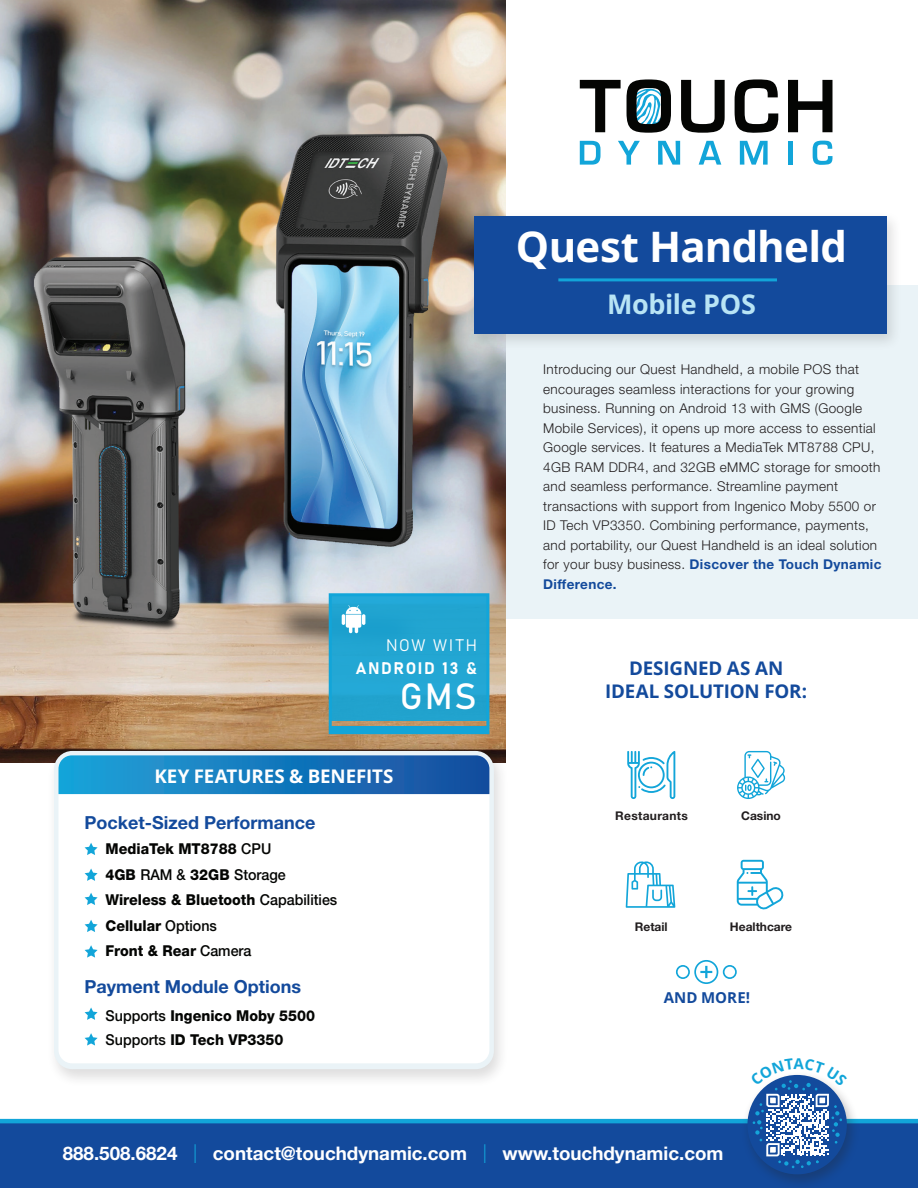
<style>
.page{position:relative;width:918px;height:1188px;background:#fff}
.page>*{position:absolute;margin:0;border:0;box-sizing:border-box;transform-origin:0 0}
.t1{font:700 42px "Open Sans";letter-spacing:-.015em;color:#fff}
.t2{font:36px "Bahnschrift";color:#fff}
.t3{font:700 27px "Open Sans";letter-spacing:-.015em;color:#b8e4f5}
.t4{font:700 18.75px "Helvetica Neue LT Std";color:#fff}
.t5{font:700 18.75px/22.5px "Open Sans";letter-spacing:-.01em;color:#134a9c;text-align:center}
.t6{font:700 18.75px "Open Sans";letter-spacing:-.005em;color:#fff}
.t7{font:700 18px "Helvetica Neue LT Std";color:#134a9c}
.t8{font:16.5px/22.5px "Bahnschrift";letter-spacing:.1em;color:#fff;text-align:right}
.t9{font:800 15px/25.5px "Helvetica Neue LT Std";color:#040503;scale:.95 1}
.t10{font:700 15px "Open Sans";color:#134a9c}
.t11{font:300 13.5px/19.5px "Helvetica Neue LT Std";letter-spacing:.025em;color:#211d1e}
.t12{font:700 12px "Helvetica Neue LT Std";color:#211d1e}
.t13{font:700 12px "Helvetica Neue LT Std";letter-spacing:.025em;color:#211d1e}
.s1{font-weight:500}
.s2{font-weight:700;color:#134a9c}
.s3{font-weight:300;color:#12a5d9}
</style>
<div class="page">
<div style="left:0;top:1120px;width:918px;height:68px;background:#134a9c"></div>
<hr style="left:0;top:1119px;width:918px;height:4px;background:#12a5d9">
<div style="left:741px;top:1071px;width:120px;height:117px;background:#231f20;opacity:.28"></div>
<div style="left:747px;top:1075px;width:100px;height:99px;background:#134a9c;border-radius:50%"></div>
<div style="left:505px;top:285px;width:413px;height:334px;background:#eaf3f7"></div>
<img style="left:0;top:0;width:505px;height:762px">
<div style="left:466px;top:211px;width:436px;height:140px;background:#231f20;opacity:.15"></div>
<div style="left:474px;top:216px;width:413px;height:117px;background:#134a9c"></div>
<div style="left:46px;top:746px;width:463px;height:342px;background:#231f20;opacity:.15"></div>
<div style="left:54px;top:751px;width:440px;height:318px;background:#eaf3f7;border-radius:18px"></div>
<div style="left:58px;top:782px;width:431px;height:281px;background:#fff;border-radius:14px"></div>
<svg style="left:58px;top:755px;width:431px;height:39px;background:#1a79bc"></svg>
<svg style="left:580px;top:80px;width:41px;height:52px"></svg>
<svg style="left:627px;top:79px;width:44px;height:54px"></svg>
<svg style="left:681px;top:80px;width:44px;height:53px"></svg>
<svg style="left:735px;top:79px;width:44px;height:54px"></svg>
<svg style="left:788px;top:80px;width:45px;height:52px"></svg>
<svg style="left:580px;top:141px;width:21px;height:24px"></svg>
<svg style="left:618px;top:141px;width:22px;height:24px"></svg>
<svg style="left:658px;top:141px;width:22px;height:24px"></svg>
<svg style="left:699px;top:141px;width:22px;height:24px"></svg>
<svg style="left:740px;top:141px;width:28px;height:24px"></svg>
<div style="left:788px;top:141px;width:5px;height:24px;background:#12a5d9"></div>
<svg style="left:813px;top:141px;width:20px;height:24px"></svg>
<hr style="left:558px;top:278px;width:219px;height:3px;background:#12a5d9">
<svg style="left:85px;top:843px;width:13px;height:12px"></svg>
<svg style="left:85px;top:869px;width:13px;height:12px"></svg>
<svg style="left:85px;top:893px;width:13px;height:12px"></svg>
<svg style="left:85px;top:920px;width:13px;height:12px"></svg>
<svg style="left:85px;top:945px;width:13px;height:13px"></svg>
<svg style="left:85px;top:1008px;width:13px;height:12px"></svg>
<svg style="left:85px;top:1033px;width:13px;height:13px"></svg>
<svg style="left:676px;top:960px;width:61px;height:24px"></svg>
<svg style="left:626px;top:861px;width:49px;height:47px"></svg>
<svg style="left:737px;top:751px;width:49px;height:48px"></svg>
<svg style="left:627px;top:751px;width:48px;height:48px"></svg>
<svg style="left:737px;top:860px;width:47px;height:50px"></svg>
<div style="left:329px;top:595px;width:160px;height:126px;background:#22a5d1"></div>
<div style="left:329px;top:593px;width:160px;height:141px;border:3px solid #12a5d9"></div>
<div style="left:329px;top:726px;width:160px;height:6px;background:#12a5d9"></div>
<svg style="left:342px;top:605px;width:23px;height:29px"></svg>
<svg style="left:750px;top:1071px;width:98px;height:97px"></svg>
<h1 class="t1" style="left:516px;top:217px;width:333px">Quest Handheld</h1>
<h3 class="t3" style="left:607px;top:285px;width:150px">Mobile POS</h3>
<p class="t8" style="left:356px;top:633px;width:123px">NOW WITH<br>ANDROID 13 &amp;</p>
<h2 class="t2" style="left:400px;top:669px;width:78px">GMS</h2>
<h3 class="t6" style="left:154px;top:762px;width:241px">KEY FEATURES &amp; BENEFITS</h3>
<h3 class="t7" style="left:85px;top:811px;width:232px">Pocket-Sized Performance</h3>
<p class="t9" style="left:106px;top:836px;width:245px">MediaTek MT8788 <span class="s1">CPU<br></span>4GB <span class="s1">RAM &amp;</span> 32GB <span class="s1">Storage<br></span>Wireless &amp; Bluetooth <span class="s1">Capabilities<br></span>Cellular <span class="s1">Options<br></span>Front &amp; Rear <span class="s1">Camera</span></p>
<h3 class="t7" style="left:85px;top:976px;width:218px">Payment Module Options</h3>
<p class="t9" style="left:106px;top:1003px;width:222px;line-height:24.2px"><span class="s1">Supports</span> Ingenico Moby 5500<br><span class="s1">Supports</span> ID Tech VP3350</p>
<p class="t11" style="left:543px;top:359px;width:340px">Introducing our Quest Handheld, a mobile POS that encourages seamless interactions for your growing business. Running on Android 13 with GMS (Google Mobile Services), it opens up more access to essential Google services. It features a MediaTek MT8788 CPU, 4GB RAM DDR4, and 32GB eMMC storage for smooth and seamless performance. Streamline payment transactions with support from Ingenico Moby 5500 or ID Tech VP3350. Combining performance, payments, and portability, our Quest Handheld is an ideal solution for your busy business. <span class="s2">Discover the Touch Dynamic Difference.</span></p>
<h3 class="t5" style="left:605px;top:657px;width:203px">DESIGNED AS AN<br>IDEAL SOLUTION FOR:</h3>
<p class="t13" style="left:615px;top:808px;width:74px">Restaurants</p>
<p class="t12" style="left:741px;top:808px;width:41px">Casino</p>
<p class="t12" style="left:635px;top:919px;width:34px">Retail</p>
<p class="t12" style="left:730px;top:919px;width:64px">Healthcare</p>
<p class="t10" style="left:664px;top:987px;width:88px">AND MORE!</p>
<h3 class="t4" style="left:63px;top:1142px;width:662px">888.508.6824 <span class="s3">|</span> contact@touchdynamic.com <span class="s3">|</span> www.touchdynamic.com</h3>
</div>
